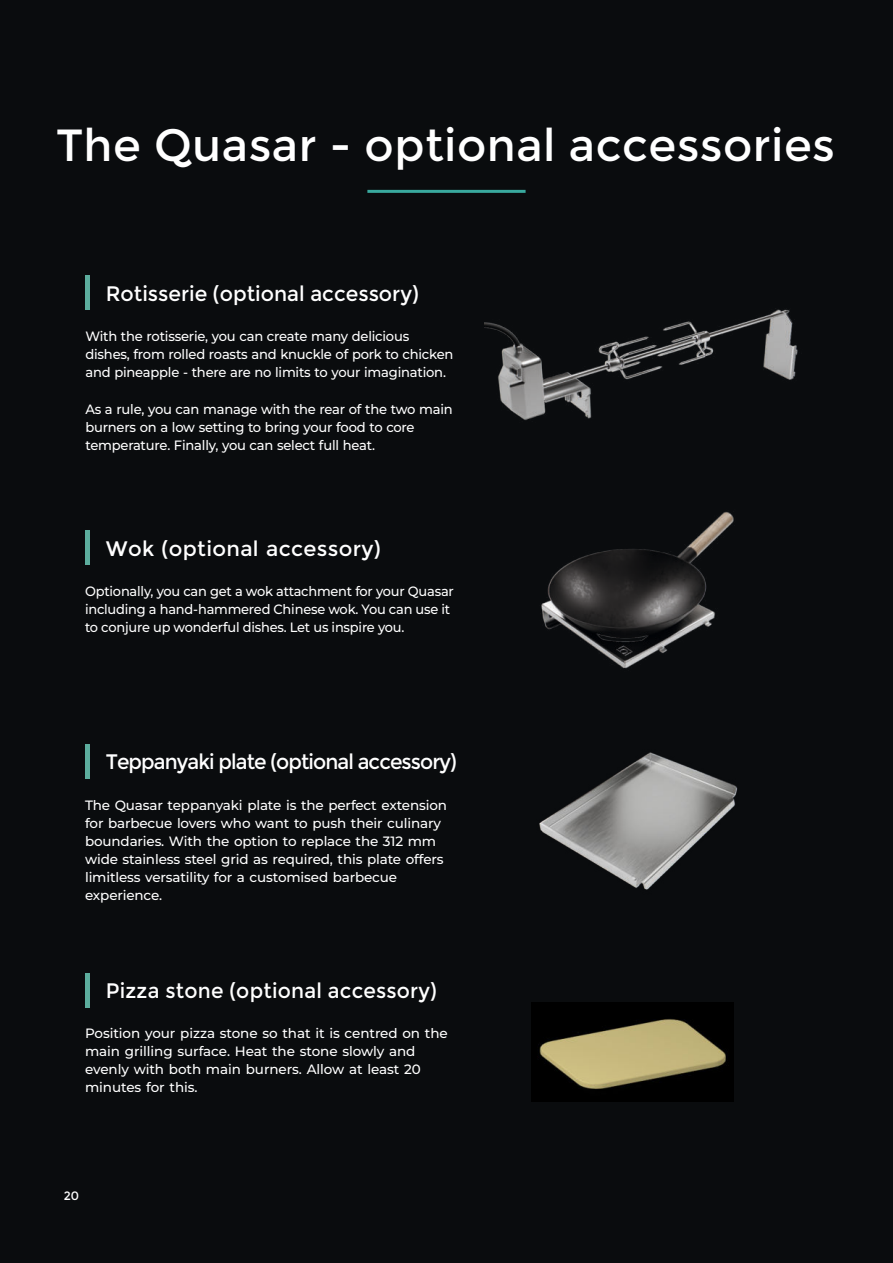
<style>
.page{position:relative;width:893px;height:1263px;background:#0a0c0e}
.page>*{position:absolute;margin:0;border:0;box-sizing:border-box;transform-origin:0 0}
.t1{font:45px "Montserrat";letter-spacing:.01em;color:#fff}
.t2{font:21px "Montserrat";color:#fff}
.t3{font:21px "Montserrat";letter-spacing:-.045em;color:#fff;scale:.96 1}
.t4{font:21px "Montserrat";color:#fff;scale:.96 1}
.t5{font:500 13.5px/18px "Montserrat";letter-spacing:-.015em;color:#fff}
.t6{font:500 13.5px/18px "Montserrat";letter-spacing:-.015em;color:#fff;scale:.96 1}
.t7{font:12px "Montserrat";color:#fff}
</style>
<div class="page">
<hr style="left:367px;top:190px;width:159px;height:3px;background:#39a99e">
<img style="left:485px;top:309px;width:313px;height:111px">
<img style="left:541px;top:512px;width:193px;height:157px">
<img style="left:539px;top:752px;width:199px;height:138px">
<hr style="left:85px;top:531px;width:4px;height:34px;background:#5cad9d">
<hr style="left:85px;top:744px;width:4px;height:34px;background:#5cad9d">
<hr style="left:85px;top:973px;width:4px;height:34px;background:#5cad9d">
<hr style="left:85px;top:276px;width:4px;height:34px;background:#5cad9d">
<img style="left:532px;top:1002px;width:201px;height:100px">
<h1 class="t1" style="left:56px;top:119px;width:780px">The Quasar - optional accessories</h1>
<h2 class="t2" style="left:106px;top:281px;width:315px">Rotisserie (optional accessory)</h2>
<p class="t5" style="left:85px;top:328px;width:369px">With the rotisserie, you can create many delicious dishes, from rolled roasts and knuckle of pork to chicken and pineapple - there are no limits to your imagination.</p>
<p class="t5" style="left:85px;top:401px;width:369px">As a rule, you can manage with the rear of the two main burners on a low setting to bring your food to core temperature. Finally, you can select full heat.</p>
<h2 class="t2" style="left:106px;top:536px;width:276px">Wok (optional accessory)</h2>
<p class="t6" style="left:85px;top:583px;width:386px">Optionally, you can get a wok attachment for your Quasar including a hand-hammered Chinese wok. You can use it to conjure up wonderful dishes. Let us inspire you.</p>
<h2 class="t3" style="left:106px;top:749px;width:367px">Teppanyaki plate (optional accessory)</h2>
<p class="t5" style="left:85px;top:797px;width:363px">The Quasar teppanyaki plate is the perfect extension for barbecue lovers who want to push their culinary boundaries. With the option to replace the 312 mm wide stainless steel grid as required, this plate offers limitless versatility for a customised barbecue experience.</p>
<h2 class="t4" style="left:106px;top:978px;width:347px">Pizza stone (optional accessory)</h2>
<p class="t5" style="left:85px;top:1025px;width:364px">Position your pizza stone so that it is centred on the main grilling surface. Heat the stone slowly and evenly with both main burners. Allow at least 20 minutes for this.</p>
<p class="t7" style="left:64px;top:1188px;width:17px">20</p>
</div>
